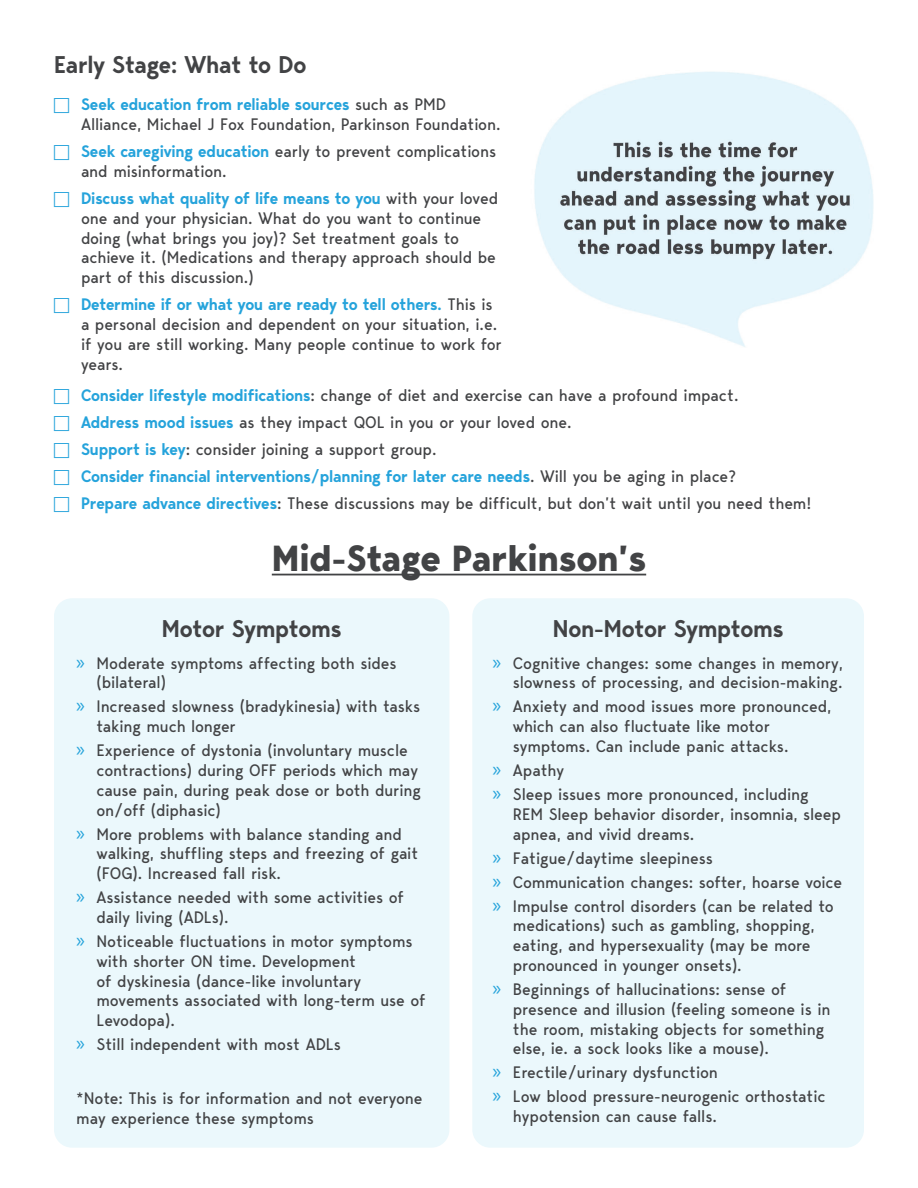
<style>
.page{position:relative;width:918px;height:1188px;background:#fff}
.page>*{position:absolute;margin:0;border:0;box-sizing:border-box;transform-origin:0 0}
.t1{font:700 36px "Bergen Text";letter-spacing:-.01em;color:#424345}
.t2{font:600 24px "Bergen Text";letter-spacing:-.01em;color:#424345}
.t3{font:16.5px/19.8px "Bergen Text";letter-spacing:-.01em;color:#424345}
.s1{font-weight:600;color:#25a3db}
.s2{font-family:"Myriad Pro";font-size:21px;color:#25a3db}
</style>
<div class="page">
<img style="left:534px;top:71px;width:340px;height:276px">
<div style="left:54px;top:598px;width:395px;height:550px;background:#ebf8fc;border-radius:18px"></div>
<hr style="left:272px;top:574px;width:374px;height:1px;background:#424345">
<div style="left:472px;top:598px;width:392px;height:550px;background:#ebf8fc;border-radius:18px"></div>
<h2 class="t2" style="left:54px;top:48px;width:254px">Early Stage: What to Do</h2>
<p class="t3" style="left:81px;top:94px;width:421px"><span class="s1">Seek education from reliable sources</span> such as PMD<br>Alliance, Michael J Fox Foundation, Parkinson Foundation.</p>
<p class="t3" style="left:81px;top:141px;width:417px"><span class="s1">Seek caregiving education</span> early to prevent complications and misinformation.</p>
<p class="t3" style="left:81px;top:188px;width:419px"><span class="s1">Discuss what quality of life means to you</span> with your loved one and your physician. What do you want to continue doing (what brings you joy)? Set treatment goals to achieve it. (Medications and therapy approach should be part of this discussion.)</p>
<p class="t3" style="left:81px;top:294px;width:422px"><span class="s1">Determine if or what you are ready to tell others.</span> This is a personal decision and dependent on your situation, i.e. if you are still working. Many people continue to work for years.</p>
<p class="t3" style="left:81px;top:381px;width:732px;line-height:27px"><span class="s1">Consider lifestyle modifications</span>: change of diet and exercise can have a profound impact.<br><span class="s1">Address mood issues</span> as they impact QOL in you or your loved one.<br><span class="s1">Support is key</span>: consider joining a support group.<br><span class="s1">Consider financial interventions/planning for later care needs</span>. Will you be aging in place?<br><span class="s1">Prepare advance directives</span>: These discussions may be difficult, but don’t wait until you need them!</p>
<h1 class="t1" style="left:272px;top:533px;width:376px">Mid-Stage Parkinson’s</h1>
<h2 class="t2" style="left:162px;top:611px;width:181px">Motor Symptoms</h2>
<p class="t3" style="left:96px;top:653px;width:302px;text-indent:-20px"><span class="s2">»</span> Moderate symptoms affecting both sides (bilateral)</p>
<p class="t3" style="left:96px;top:696px;width:325px;text-indent:-20px"><span class="s2">»</span> Increased slowness (bradykinesia) with tasks taking much longer</p>
<p class="t3" style="left:96px;top:740px;width:326px;text-indent:-20px"><span class="s2">»</span> Experience of dystonia (involuntary muscle contractions) during OFF periods which may cause pain, during peak dose or both during on/off (diphasic)</p>
<p class="t3" style="left:96px;top:824px;width:323px;text-indent:-20px"><span class="s2">»</span> More problems with balance standing and walking, shuffling steps and freezing of gait (FOG). Increased fall risk.</p>
<p class="t3" style="left:96px;top:887px;width:309px;text-indent:-20px"><span class="s2">»</span> Assistance needed with some activities of daily living (ADLs).</p>
<p class="t3" style="left:96px;top:931px;width:331px;text-indent:-20px"><span class="s2">»</span> Noticeable fluctuations in motor symptoms with shorter ON time. Development<br>of dyskinesia (dance-like involuntary movements associated with long-term use of Levodopa).</p>
<p class="t3" style="left:76px;top:1034px;width:266px"><span class="s2">»</span> Still independent with most ADLs</p>
<p class="t3" style="left:76px;top:1088px;width:348px">*Note: This is for information and not everyone may experience these symptoms</p>
<h2 class="t2" style="left:553px;top:611px;width:232px">Non-Motor Symptoms</h2>
<p class="t3" style="left:493px;top:653px;width:352px;text-align:right"><span class="s2">»</span> Cognitive changes: some changes in memory, slowness of processing, and decision-making.</p>
<p class="t3" style="left:513px;top:696px;width:320px;text-indent:-20px"><span class="s2">»</span> Anxiety and mood issues more pronounced, which can also fluctuate like motor symptoms. Can include panic attacks.</p>
<p class="t3" style="left:493px;top:758px;width:318px;line-height:24px"><span class="s2">»</span> Apathy<br><span class="s2">»</span> Sleep issues more pronounced, including</p>
<p class="t3" style="left:513px;top:804px;width:330px">REM Sleep behavior disorder, insomnia, sleep apnea, and vivid dreams.</p>
<p class="t3" style="left:493px;top:845px;width:351px;line-height:24px"><span class="s2">»</span> Fatigue/daytime sleepiness<br><span class="s2">»</span> Communication changes: softer, hoarse voice <span class="s2">»</span> Impulse control disorders (can be related to</p>
<p class="t3" style="left:513px;top:915px;width:303px">medications) such as gambling, shopping, eating, and hypersexuality (may be more pronounced in younger onsets).</p>
<p class="t3" style="left:513px;top:979px;width:319px;text-indent:-20px"><span class="s2">»</span> Beginnings of hallucinations: sense of presence and illusion (feeling someone is in the room, mistaking objects for something else, ie. a sock looks like a mouse).</p>
<p class="t3" style="left:493px;top:1060px;width:334px;line-height:24px"><span class="s2">»</span> Erectile/urinary dysfunction<br><span class="s2">»</span> Low blood pressure-neurogenic orthostatic</p>
<p class="t3" style="left:513px;top:1106px;width:206px">hypotension can cause falls.</p>
</div>
